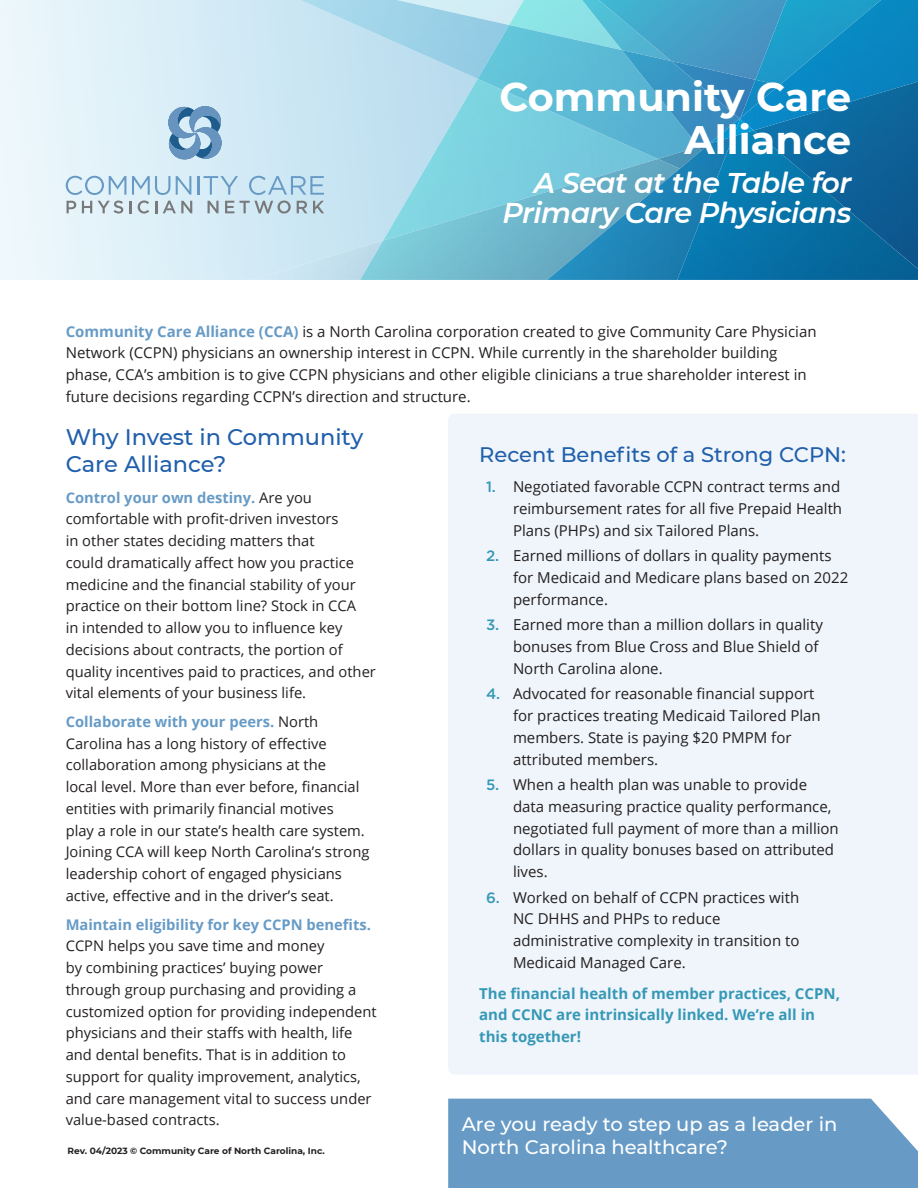
<style>
.page{position:relative;width:918px;height:1188px;background:#fff}
.page>*{position:absolute;margin:0;border:0;box-sizing:border-box;transform-origin:0 0}
.t1{font:700 39.75px/43.5px "Montserrat";color:#fff;text-align:right}
.t2{font:italic 600 28.5px/30px "Montserrat";letter-spacing:-.02em;color:#fff;text-align:right}
.t3{font:500 22.5px/27px "Montserrat";color:#205fab}
.t4{font:500 21px "Montserrat";color:#205fab}
.Contact_sub{font:500 19.5px "Montserrat";color:#fff}
.t5{font:15px/21.8px "Open Sans";color:#231f20}
.t6{font:700 15px/21.8px "Open Sans";color:#3698b7}
.t7{font:14.7px/21.8px "Open Sans";color:#231f20}
.Pull_quote{font:700 9px "Montserrat";color:#231f20}
.s1{font-weight:700;color:#679bc6}
.s2{font-family:"Gotham";font-weight:500;color:#3698b7}
</style>
<div class="page">
<div style="left:448px;top:414px;width:470px;height:661px;background:#eff5fa"></div>
<img style="left:509px;top:0;width:73px;height:25px">
<img style="left:383px;top:79px;width:95px;height:80px">
<img style="left:300px;top:0;width:209px;height:79px">
<img style="left:478px;top:25px;width:144px;height:134px">
<img style="left:582px;top:0;width:17px;height:61px">
<img style="left:622px;top:80px;width:77px;height:57px">
<img style="left:599px;top:0;width:141px;height:80px">
<img style="left:671px;top:61px;width:69px;height:58px">
<img style="left:740px;top:0;width:178px;height:130px">
<img style="left:251px;top:241px;width:109px;height:39px">
<img style="left:360px;top:159px;width:187px;height:121px">
<svg style="left:699px;top:118px;width:42px;height:12px"></svg>
<img style="left:547px;top:137px;width:130px;height:143px">
<img style="left:677px;top:130px;width:241px;height:150px">
<img style="left:754px;top:82px;width:164px;height:187px">
<div style="left:448px;top:1099px;width:470px;height:89px;background:#679bc6"></div>
<svg style="left:166px;top:104px;width:58px;height:58px;background:#8db2cf"></svg>
<svg style="left:66px;top:176px;width:60px;height:19px"></svg>
<svg style="left:132px;top:176px;width:38px;height:19px"></svg>
<svg style="left:176px;top:176px;width:15px;height:19px"></svg>
<svg style="left:197px;top:176px;width:41px;height:19px"></svg>
<svg style="left:249px;top:176px;width:75px;height:19px"></svg>
<svg style="left:67px;top:201px;width:9px;height:12px"></svg>
<svg style="left:82px;top:201px;width:10px;height:12px"></svg>
<svg style="left:98px;top:201px;width:25px;height:13px"></svg>
<svg style="left:129px;top:201px;width:3px;height:12px"></svg>
<svg style="left:138px;top:201px;width:11px;height:13px"></svg>
<svg style="left:155px;top:201px;width:2px;height:12px"></svg>
<svg style="left:163px;top:201px;width:29px;height:12px"></svg>
<svg style="left:208px;top:201px;width:11px;height:12px"></svg>
<svg style="left:225px;top:201px;width:9px;height:12px"></svg>
<svg style="left:240px;top:201px;width:51px;height:13px"></svg>
<svg style="left:297px;top:201px;width:10px;height:12px"></svg>
<svg style="left:313px;top:201px;width:11px;height:12px"></svg>
<p class="t1" style="left:500px;top:73px;width:353px">Community Care<br>Alliance</p>
<p class="t2" style="left:503px;top:166px;width:350px">A Seat at the Table for<br>Primary Care Physicians</p>
<p class="t5" style="left:66px;top:320px;width:752px"><span class="s1">Community Care Alliance (CCA)</span> is a North Carolina corporation created to give Community Care Physician Network (CCPN) physicians an ownership interest in CCPN. While currently in the shareholder building phase, CCA’s ambition is to give CCPN physicians and other eligible clinicians a true shareholder interest in future decisions regarding CCPN’s direction and structure.</p>
<p class="t4" style="left:479px;top:439px;width:368px">Recent Benefits of a Strong CCPN:</p>
<p class="t5" style="left:513px;top:476px;width:331px;text-indent:-27px"><span class="s2">1.</span> Negotiated favorable CCPN contract terms and reimbursement rates for all five Prepaid Health<br>Plans (PHPs) and six Tailored Plans.</p>
<p class="t5" style="left:513px;top:545px;width:337px;text-indent:-27px"><span class="s2">2.</span> Earned millions of dollars in quality payments for Medicaid and Medicare plans based on 2022 performance.</p>
<p class="t5" style="left:513px;top:614px;width:311px;text-indent:-27px"><span class="s2">3.</span> Earned more than a million dollars in quality bonuses from Blue Cross and Blue Shield of<br>North Carolina alone.</p>
<p class="t5" style="left:513px;top:683px;width:309px;text-indent:-27px"><span class="s2">4.</span> Advocated for reasonable financial support for practices treating Medicaid Tailored Plan members. State is paying $20 PMPM for attributed members.</p>
<p class="t5" style="left:513px;top:773px;width:327px;text-indent:-27px"><span class="s2">5.</span> When a health plan was unable to provide data measuring practice quality performance, negotiated full payment of more than a million dollars in quality bonuses based on attributed lives.</p>
<p class="t5" style="left:513px;top:886px;width:288px;text-indent:-27px"><span class="s2">6.</span> Worked on behalf of CCPN practices with NC DHHS and PHPs to reduce administrative complexity in transition to Medicaid Managed Care.</p>
<p class="t6" style="left:479px;top:982px;width:362px">The financial health of member practices, CCPN, and CCNC are intrinsically linked. We’re all in this together!</p>
<p class="t3" style="left:66px;top:423px;width:299px">Why Invest in Community<br>Care Alliance?</p>
<p class="t7" style="left:66px;top:486px;width:312px"><span class="s1">Control your own destiny.</span> Are you comfortable with profit-driven investors<br>in other states deciding matters that<br>could dramatically affect how you practice medicine and the financial stability of your practice on their bottom line? Stock in CCA<br>in intended to allow you to influence key decisions about contracts, the portion of quality incentives paid to practices, and other vital elements of your business life.</p>
<p class="t7" style="left:66px;top:710px;width:305px"><span class="s1">Collaborate with your peers.</span> North Carolina has a long history of effective collaboration among physicians at the<br>local level. More than ever before, financial entities with primarily financial motives<br>play a role in our state’s health care system.<br>Joining CCA will keep North Carolina’s strong leadership cohort of engaged physicians active, effective and in the driver’s seat.</p>
<p class="t7" style="left:66px;top:913px;width:313px"><span class="s1">Maintain eligibility for key CCPN benefits.<br></span>CCPN helps you save time and money<br>by combining practices’ buying power through group purchasing and providing a customized option for providing independent physicians and their staffs with health, life and dental benefits. That is in addition to support for quality improvement, analytics, and care management vital to success under value-based contracts.</p>
<p class="Contact_sub" style="left:462px;top:1110px;width:377px">Are you ready to step up as a leader in</p>
<p class="Pull_quote" style="left:68px;top:1144px;width:259px">Rev. 04/2023 © Community Care of North Carolina, Inc.</p>
<p class="Contact_sub" style="left:462px;top:1133px;width:268px">North Carolina healthcare?</p>
</div>
